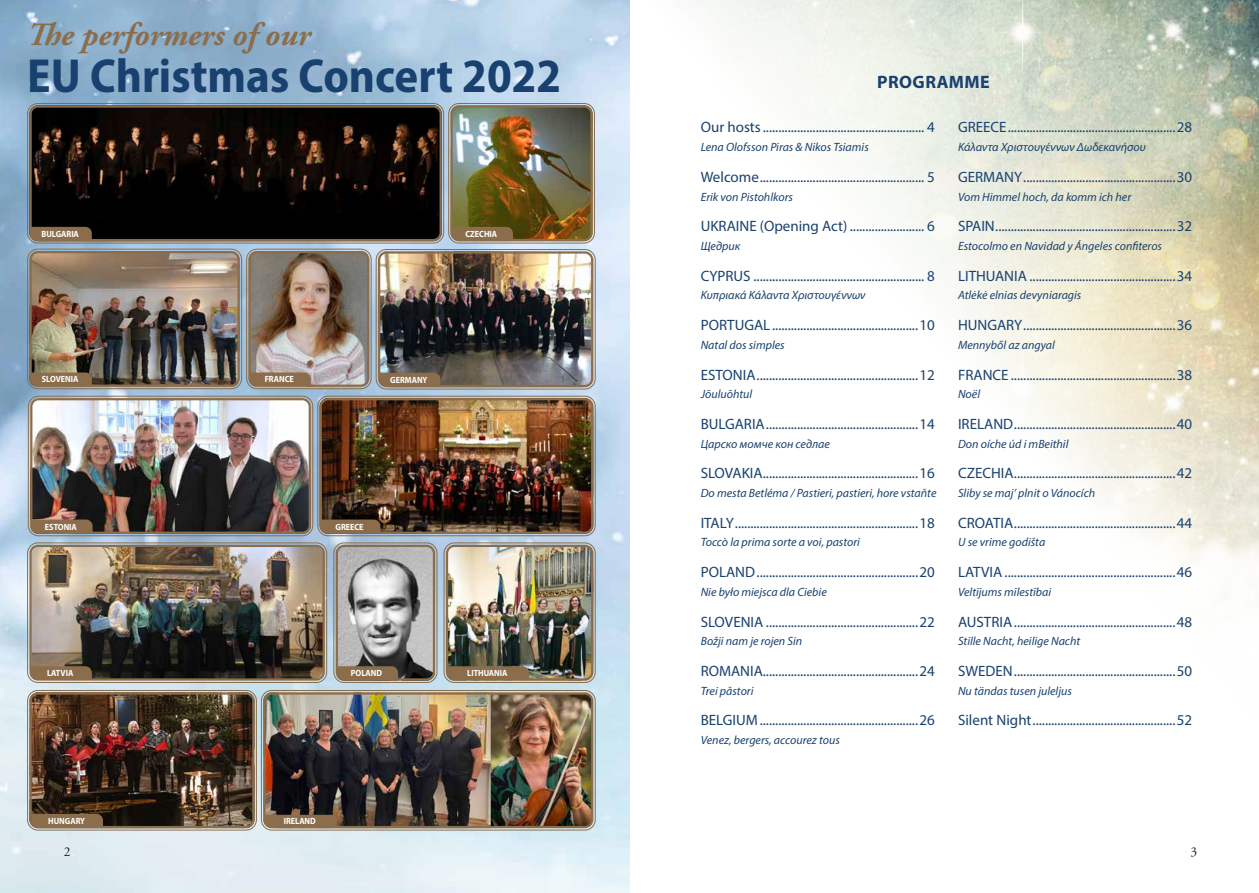
<style>
.page{position:relative;width:1259px;height:893px;background:#fff}
.page>*{position:absolute;margin:0;border:0;box-sizing:border-box;transform-origin:0 0}
.t1{font:48px "Myriad Variable Concept";color:#19416f}
.t2{font:italic 700 32.4px "Adobe Garamond Pro";color:#8b6d4c}
.t3{font:700 18px "Myriad Pro";letter-spacing:.025em;color:#19416f}
.t4{font:15px "Myriad Pro";color:#19416f}
.t5{font:13.5px "Adobe Garamond Pro";color:#231f20}
.t6{font:italic 12px "Myriad Pro";color:#19416f}
.t7{font:700 9px "Myriad Pro";color:#fff;scale:.9 1}
</style>
<div class="page">
<img style="left:629px;top:0;width:630px;height:721px">
<img style="left:0;top:0;width:629px;height:893px">
<img style="left:31px;top:546px;width:292px;height:132px">
<img style="left:29px;top:692px;width:225px;height:136px">
<div style="left:27px;top:690px;width:230px;height:140px;border:1px solid #8b6d4c;border-radius:10px"></div>
<div style="left:29px;top:692px;width:225px;height:136px;border:2px solid #8b6d4c;border-radius:7px"></div>
<svg style="left:31px;top:814px;width:72px;height:13px"></svg>
<img style="left:30px;top:398px;width:280px;height:136px">
<div style="left:28px;top:396px;width:285px;height:140px;border:1px solid #8b6d4c;border-radius:10px"></div>
<div style="left:30px;top:398px;width:281px;height:136px;border:2px solid #8b6d4c;border-radius:7px"></div>
<svg style="left:31px;top:520px;width:62px;height:13px"></svg>
<img style="left:320px;top:398px;width:273px;height:136px">
<div style="left:317px;top:396px;width:278px;height:140px;border:1px solid #8b6d4c;border-radius:10px"></div>
<div style="left:320px;top:398px;width:273px;height:136px;border:2px solid #8b6d4c;border-radius:7px"></div>
<svg style="left:320px;top:520px;width:60px;height:13px"></svg>
<img style="left:491px;top:693px;width:101px;height:134px">
<img style="left:263px;top:692px;width:228px;height:136px">
<div style="left:261px;top:690px;width:334px;height:140px;border:1px solid #8b6d4c;border-radius:10px"></div>
<div style="left:263px;top:692px;width:330px;height:136px;border:2px solid #8b6d4c;border-radius:7px"></div>
<svg style="left:264px;top:815px;width:73px;height:12px"></svg>
<img style="left:29px;top:105px;width:413px;height:136px">
<div style="left:27px;top:103px;width:417px;height:140px;border:1px solid #8b6d4c;border-radius:10px"></div>
<div style="left:29px;top:105px;width:413px;height:136px;border:2px solid #8b6d4c;border-radius:7px"></div>
<svg style="left:30px;top:227px;width:62px;height:13px"></svg>
<img style="left:450px;top:105px;width:142px;height:136px">
<div style="left:448px;top:103px;width:147px;height:140px;border:1px solid #8b6d4c;border-radius:10px"></div>
<div style="left:450px;top:105px;width:142px;height:136px;border:2px solid #8b6d4c;border-radius:7px"></div>
<svg style="left:451px;top:227px;width:62px;height:13px"></svg>
<img style="left:29px;top:251px;width:211px;height:135px">
<div style="left:27px;top:249px;width:215px;height:140px;border:1px solid #8b6d4c;border-radius:10px"></div>
<div style="left:29px;top:251px;width:211px;height:136px;border:2px solid #8b6d4c;border-radius:7px"></div>
<svg style="left:30px;top:372px;width:62px;height:14px"></svg>
<img style="left:378px;top:251px;width:213px;height:136px">
<div style="left:376px;top:249px;width:219px;height:140px;border:1px solid #8b6d4c;border-radius:10px"></div>
<div style="left:378px;top:251px;width:215px;height:136px;border:2px solid #8b6d4c;border-radius:7px"></div>
<svg style="left:379px;top:373px;width:61px;height:13px"></svg>
<img style="left:248px;top:251px;width:121px;height:136px">
<div style="left:246px;top:249px;width:125px;height:140px;border:1px solid #8b6d4c;border-radius:10px"></div>
<div style="left:248px;top:251px;width:121px;height:136px;border:2px solid #8b6d4c;border-radius:7px"></div>
<svg style="left:249px;top:372px;width:62px;height:14px"></svg>
<img style="left:336px;top:545px;width:99px;height:136px">
<div style="left:333px;top:542px;width:104px;height:141px;border:1px solid #8b6d4c;border-radius:10px"></div>
<div style="left:336px;top:545px;width:99px;height:136px;border:2px solid #8b6d4c;border-radius:7px"></div>
<svg style="left:336px;top:666px;width:62px;height:13px"></svg>
<img style="left:446px;top:546px;width:147px;height:135px">
<div style="left:444px;top:542px;width:151px;height:141px;border:1px solid #8b6d4c;border-radius:10px"></div>
<div style="left:446px;top:545px;width:147px;height:136px;border:2px solid #8b6d4c;border-radius:7px"></div>
<svg style="left:447px;top:666px;width:82px;height:13px"></svg>
<div style="left:27px;top:542px;width:300px;height:141px;border:1px solid #8b6d4c;border-radius:10px"></div>
<div style="left:29px;top:545px;width:296px;height:136px;border:2px solid #8b6d4c;border-radius:7px"></div>
<svg style="left:30px;top:666px;width:62px;height:13px"></svg>
<h2 class="t2" style="left:27px;top:16px;width:285px">The performers of our</h2>
<h1 class="t1" style="left:27px;top:47px;width:536px">EU Christmas Concert 2022</h1>
<p class="t7" style="left:41px;top:228px;width:43px">BULGARIA</p>
<p class="t7" style="left:465px;top:228px;width:37px">CZECHIA</p>
<p class="t7" style="left:42px;top:374px;width:42px">SLOVENIA</p>
<p class="t7" style="left:265px;top:374px;width:34px">FRANCE</p>
<p class="t7" style="left:390px;top:374px;width:43px">GERMANY</p>
<p class="t7" style="left:45px;top:521px;width:37px">ESTONIA</p>
<p class="t7" style="left:335px;top:521px;width:33px">GREECE</p>
<p class="t7" style="left:47px;top:667px;width:31px">LATVIA</p>
<p class="t7" style="left:48px;top:815px;width:43px">HUNGARY</p>
<p class="t7" style="left:351px;top:667px;width:36px">POLAND</p>
<p class="t7" style="left:467px;top:667px;width:46px">LITHUANIA</p>
<p class="t7" style="left:284px;top:815px;width:37px">IRELAND</p>
<p class="t3" style="left:877px;top:70px;width:114px">PROGRAMME</p>
<p class="t4" style="left:701px;top:118px;width:236px">Our hosts.................................................... 4</p>
<p class="t6" style="left:701px;top:140px;width:170px">Lena Olofsson Piras &amp; Nikos Tsiamis</p>
<p class="t4" style="left:701px;top:168px;width:236px">Welcome..................................................... 5</p>
<p class="t6" style="left:701px;top:189px;width:94px">Erik von Pistohlkors</p>
<p class="t4" style="left:701px;top:217px;width:236px">UKRAINE (Opening Act) ........................ 6</p>
<p class="t6" style="left:701px;top:238px;width:41px">Щедрик</p>
<p class="t4" style="left:701px;top:266px;width:236px">CYPRUS ....................................................... 8</p>
<p class="t6" style="left:701px;top:288px;width:166px">Κυπριακά Κάλαντα Χριστουγέννων</p>
<p class="t4" style="left:701px;top:316px;width:236px">PORTUGAL ...............................................10</p>
<p class="t6" style="left:701px;top:337px;width:85px">Natal dos simples</p>
<p class="t4" style="left:701px;top:365px;width:236px">ESTONIA....................................................12</p>
<p class="t6" style="left:701px;top:387px;width:53px">Jõuluõhtul</p>
<p class="t4" style="left:701px;top:415px;width:236px">BULGARIA.................................................14</p>
<p class="t6" style="left:701px;top:436px;width:131px">Царско момче кон седлае</p>
<p class="t4" style="left:701px;top:464px;width:236px">SLOVAKIA..................................................16</p>
<p class="t6" style="left:701px;top:486px;width:237px">Do mesta Betléma / Pastieri, pastieri, hore vstaňte</p>
<p class="t4" style="left:701px;top:513px;width:236px">ITALY...........................................................18</p>
<p class="t6" style="left:701px;top:535px;width:161px">Toccò la prima sorte a voi, pastori</p>
<p class="t4" style="left:701px;top:563px;width:236px">POLAND....................................................20</p>
<p class="t6" style="left:701px;top:584px;width:127px">Nie było miejsca dla Ciebie</p>
<p class="t4" style="left:701px;top:612px;width:236px">SLOVENIA .................................................22</p>
<p class="t6" style="left:701px;top:634px;width:103px">Božji nam je rojen Sin</p>
<p class="t4" style="left:701px;top:662px;width:236px">ROMANIA..................................................24</p>
<p class="t6" style="left:701px;top:683px;width:54px">Trei păstori</p>
<p class="t4" style="left:701px;top:711px;width:236px">BELGIUM...................................................26</p>
<p class="t6" style="left:701px;top:733px;width:141px">Venez, bergers, accourez tous</p>
<p class="t4" style="left:958px;top:118px;width:235px">GREECE......................................................28</p>
<p class="t6" style="left:958px;top:140px;width:189px">Κάλαντα Χριστουγέννων Δωδεκανήσου</p>
<p class="t4" style="left:958px;top:168px;width:235px">GERMANY.................................................30</p>
<p class="t6" style="left:958px;top:189px;width:175px">Vom Himmel hoch, da komm ich her</p>
<p class="t4" style="left:958px;top:217px;width:235px">SPAIN..........................................................32</p>
<p class="t6" style="left:958px;top:238px;width:205px">Estocolmo en Navidad y Ángeles confiteros</p>
<p class="t4" style="left:958px;top:266px;width:235px">LITHUANIA ...............................................34</p>
<p class="t6" style="left:958px;top:288px;width:125px">Atlėkė elnias devyniaragis</p>
<p class="t4" style="left:958px;top:316px;width:235px">HUNGARY.................................................36</p>
<p class="t6" style="left:958px;top:337px;width:98px">Mennyből az angyal</p>
<p class="t4" style="left:958px;top:365px;width:235px">FRANCE .....................................................38</p>
<p class="t6" style="left:958px;top:387px;width:24px">Noël</p>
<p class="t4" style="left:958px;top:415px;width:235px">IRELAND....................................................40</p>
<p class="t6" style="left:958px;top:436px;width:112px">Don oíche úd i mBeithil</p>
<p class="t4" style="left:958px;top:464px;width:235px">CZECHIA....................................................42</p>
<p class="t6" style="left:958px;top:486px;width:139px">Sliby se maj’ plnit o Vánocích</p>
<p class="t4" style="left:958px;top:513px;width:235px">CROATIA....................................................44</p>
<p class="t6" style="left:958px;top:535px;width:89px">U se vrime godišta</p>
<p class="t4" style="left:958px;top:563px;width:235px">LATVIA.......................................................46</p>
<p class="t6" style="left:958px;top:584px;width:95px">Veltījums mīlestībai</p>
<p class="t4" style="left:958px;top:612px;width:235px">AUSTRIA....................................................48</p>
<p class="t6" style="left:958px;top:634px;width:124px">Stille Nacht, heilige Nacht</p>
<p class="t4" style="left:958px;top:662px;width:235px">SWEDEN....................................................50</p>
<p class="t6" style="left:958px;top:683px;width:115px">Nu tändas tusen juleljus</p>
<p class="t4" style="left:958px;top:711px;width:235px">Silent Night..............................................52</p>
<p class="t5" style="left:64px;top:844px;width:8px">2</p>
<p class="t5" style="left:1190px;top:844px;width:8px">3</p>
</div>
